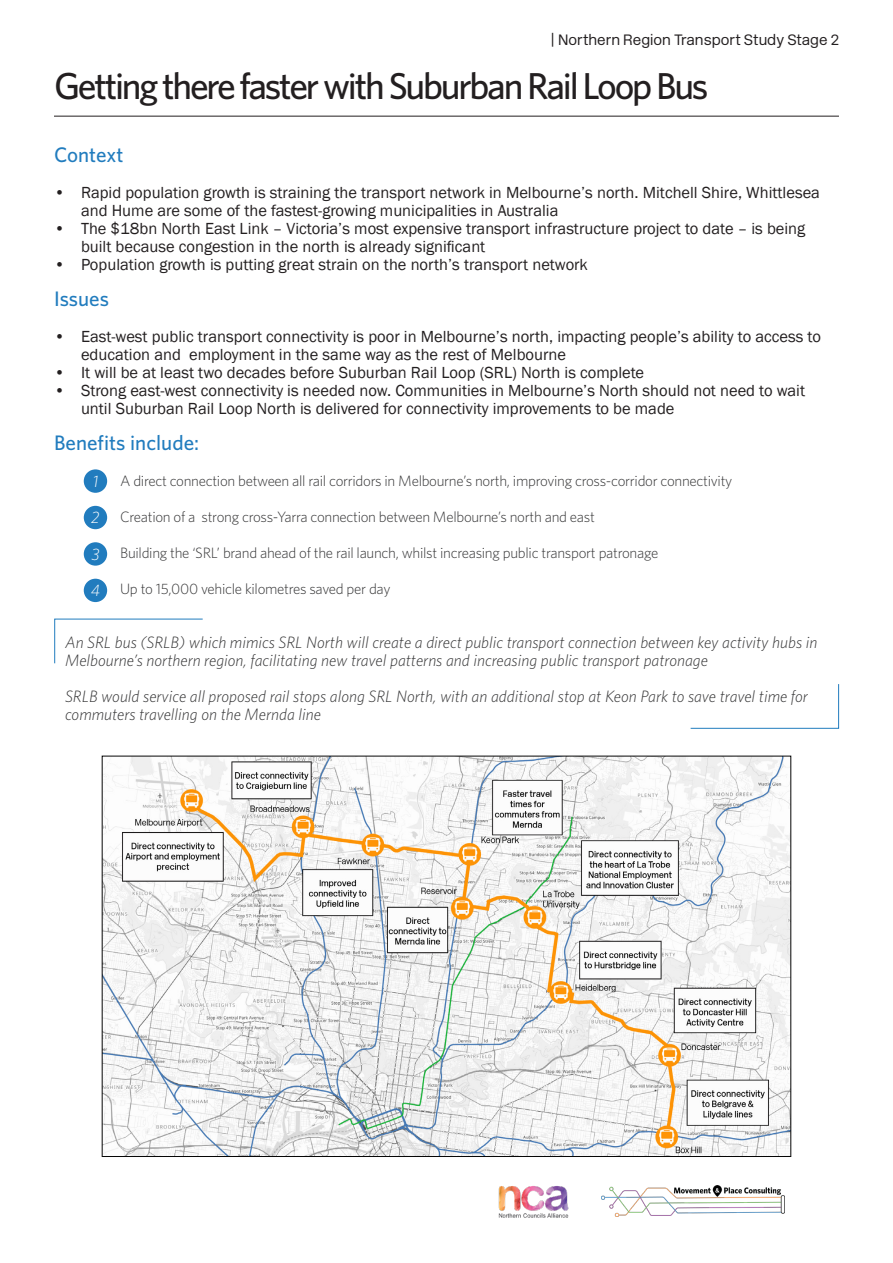
<style>
.page{position:relative;width:893px;height:1263px;background:#fff}
.page>*{position:absolute;margin:0;border:0;box-sizing:border-box;transform-origin:0 0}
.Title_heading{font:500 37.5px "Whitney";letter-spacing:-.06em;color:#231f20}
.Heading_2{font:500 21px "Whitney";color:#217cbe}
.t1{font:16.5px/18px "Franklin Gothic";color:#231f20}
.Italics{font:italic 300 16.5px/18px "Whitney";color:#363637}
.Italics-2{font:italic 300 16.5px "Whitney";color:#fff}
.Whitney_regular{font:300 15px "Whitney";letter-spacing:-.02em;color:#363637}
.t2{font:300 15px "New Rail Alphabet";color:#231f20}
</style>
<div class="page">
<hr style="left:54px;top:116px;width:785px;height:1px;background:#231f20">
<img style="left:104px;top:758px;width:685px;height:397px">
<img style="left:601px;top:1186px;width:184px;height:31px">
<img style="left:498px;top:1186px;width:71px;height:32px">
<div style="left:84px;top:469px;width:23px;height:24px;background:#217cbe;border-radius:50%"></div>
<div style="left:84px;top:506px;width:23px;height:23px;background:#217cbe;border-radius:50%"></div>
<div style="left:84px;top:542px;width:23px;height:24px;background:#217cbe;border-radius:50%"></div>
<div style="left:84px;top:579px;width:23px;height:23px;background:#217cbe;border-radius:50%"></div>
<svg style="left:54px;top:618px;width:149px;height:46px"></svg>
<svg style="left:690px;top:684px;width:149px;height:45px"></svg>
<p class="t2" style="left:550px;top:30px;width:290px">| Northern Region Transport Study Stage 2</p>
<p class="Title_heading" style="left:54px;top:63px;width:656px">Getting there faster with Suburban Rail Loop Bus</p>
<p class="Heading_2" style="left:54px;top:142px;width:71px">Context</p>
<p class="t1" style="left:81px;top:184px;width:740px;text-indent:-27px">• Rapid population growth is straining the transport network in Melbourne’s north. Mitchell Shire, Whittlesea and Hume are some of the fastest-growing municipalities in Australia</p>
<p class="t1" style="left:81px;top:220px;width:726px;text-indent:-27px">• The $18bn North East Link – Victoria’s most expensive transport infrastructure project to date – is being built because congestion in the north is already significant</p>
<p class="t1" style="left:54px;top:256px;width:535px">• Population growth is putting great strain on the north’s transport network</p>
<p class="Heading_2" style="left:54px;top:286px;width:57px">Issues</p>
<p class="t1" style="left:81px;top:328px;width:741px;text-indent:-27px">• East-west public transport connectivity is poor in Melbourne’s north, impacting people’s ability to access to education and employment in the same way as the rest of Melbourne</p>
<p class="t1" style="left:54px;top:364px;width:592px">• It will be at least two decades before Suburban Rail Loop (SRL) North is complete</p>
<p class="t1" style="left:81px;top:382px;width:726px;text-indent:-27px">• Strong east-west connectivity is needed now. Communities in Melbourne’s North should not need to wait until Suburban Rail Loop North is delivered for connectivity improvements to be made</p>
<p class="Heading_2" style="left:54px;top:430px;width:147px">Benefits include:</p>
<p class="Italics-2" style="left:93px;top:471px;width:7px">1</p>
<p class="Italics-2" style="left:91px;top:508px;width:10px">2</p>
<p class="Italics-2" style="left:91px;top:544px;width:10px">3</p>
<p class="Italics-2" style="left:91px;top:581px;width:11px">4</p>
<p class="Whitney_regular" style="left:120px;top:472px;width:614px">A direct connection between all rail corridors in Melbourne’s north, improving cross-corridor connectivity</p>
<p class="Whitney_regular" style="left:120px;top:508px;width:476px">Creation of a strong cross-Yarra connection between Melbourne’s north and east</p>
<p class="Whitney_regular" style="left:120px;top:544px;width:540px">Building the ‘SRL’ brand ahead of the rail launch, whilst increasing public transport patronage</p>
<p class="Whitney_regular" style="left:120px;top:580px;width:272px">Up to 15,000 vehicle kilometres saved per day</p>
<p class="Italics" style="left:65px;top:633px;width:754px">An SRL bus (SRLB) which mimics SRL North will create a direct public transport connection between key activity hubs in<br>Melbourne’s northern region, facilitating new travel patterns and increasing public transport patronage</p>
<p class="Italics" style="left:65px;top:687px;width:744px">SRLB would service all proposed rail stops along SRL North, with an additional stop at Keon Park to save travel time for commuters travelling on the Mernda line</p>
</div>
